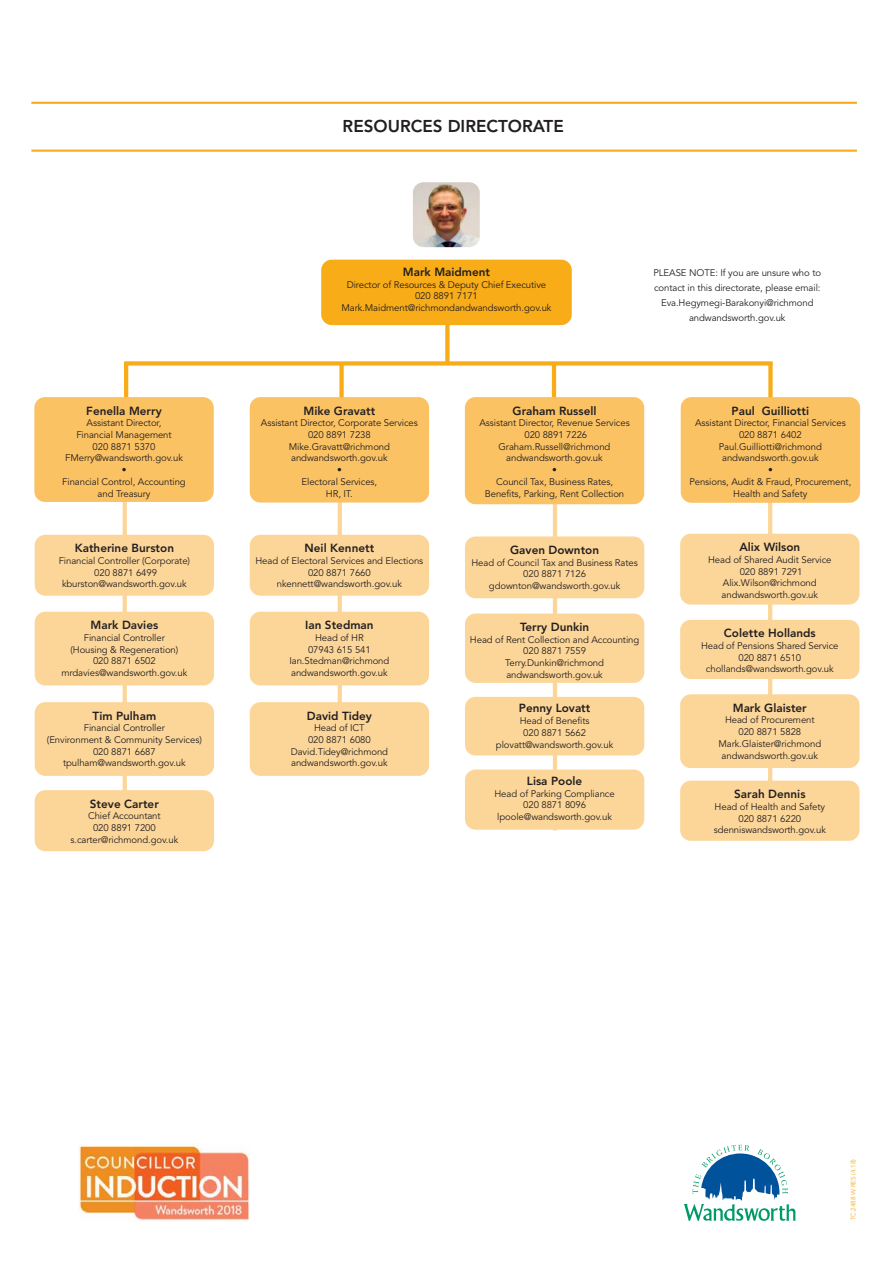
<style>
.page{position:relative;width:893px;height:1268px;background:#fff}
.page>*{position:absolute;margin:0;border:0;box-sizing:border-box;transform-origin:0 0}
.t1{font:800 17.1px "Avenir LT";color:#231f20}
.t2{font:800 11.7px "Avenir LT";color:#231f20}
.t3{font:9.6px/11.7px "Avenir LT";letter-spacing:-.01em;color:#231f20;text-align:center}
.t4{font:6.45px "Avenir LT";letter-spacing:-.01em;color:#f8ac18}
</style>
<div class="page">
<div style="left:445px;top:323px;width:5px;height:41px;background:#f8ac18"></div>
<div style="left:339px;top:364px;width:5px;height:41px;background:#f8ac18"></div>
<hr style="left:124px;top:364px;width:4px;height:41px;background:#f8ac18">
<div style="left:768px;top:364px;width:5px;height:41px;background:#f8ac18"></div>
<hr style="left:552px;top:364px;width:4px;height:41px;background:#f8ac18">
<hr style="left:338px;top:482px;width:4px;height:268px;background:#fcd699">
<div style="left:124px;top:361px;width:649px;height:5px;background:#f8ac18"></div>
<hr style="left:553px;top:492px;width:4px;height:338px;background:#fcd699">
<hr style="left:768px;top:481px;width:4px;height:345px;background:#fcd699">
<hr style="left:123px;top:482px;width:4px;height:349px;background:#fcd699">
<img style="left:78px;top:1144px;width:172px;height:77px">
<div style="left:321px;top:260px;width:251px;height:65px;background:#f8ac18;border-radius:11px"></div>
<div style="left:250px;top:397px;width:179px;height:106px;background:#fbc264;border-radius:11px"></div>
<div style="left:250px;top:535px;width:179px;height:61px;background:#fcd699;border-radius:11px"></div>
<div style="left:250px;top:612px;width:179px;height:73px;background:#fcd699;border-radius:11px"></div>
<div style="left:250px;top:702px;width:179px;height:74px;background:#fcd699;border-radius:11px"></div>
<div style="left:35px;top:535px;width:179px;height:61px;background:#fcd699;border-radius:11px"></div>
<div style="left:35px;top:612px;width:179px;height:73px;background:#fcd699;border-radius:11px"></div>
<div style="left:35px;top:702px;width:179px;height:74px;background:#fcd699;border-radius:11px"></div>
<div style="left:35px;top:790px;width:179px;height:61px;background:#fcd699;border-radius:11px"></div>
<div style="left:680px;top:534px;width:179px;height:71px;background:#fcd699;border-radius:11px"></div>
<div style="left:680px;top:620px;width:179px;height:59px;background:#fcd699;border-radius:11px"></div>
<div style="left:680px;top:694px;width:179px;height:74px;background:#fcd699;border-radius:11px"></div>
<div style="left:680px;top:781px;width:179px;height:60px;background:#fcd699;border-radius:11px"></div>
<div style="left:465px;top:536px;width:179px;height:62px;background:#fcd699;border-radius:11px"></div>
<div style="left:465px;top:614px;width:179px;height:69px;background:#fcd699;border-radius:11px"></div>
<div style="left:465px;top:697px;width:179px;height:58px;background:#fcd699;border-radius:11px"></div>
<div style="left:465px;top:770px;width:179px;height:60px;background:#fcd699;border-radius:11px"></div>
<div style="left:465px;top:397px;width:179px;height:107px;background:#fbc264;border-radius:11px"></div>
<div style="left:681px;top:397px;width:179px;height:106px;background:#fbc264;border-radius:11px"></div>
<img style="left:413px;top:182px;width:67px;height:65px;border-radius:11px">
<svg style="left:684px;top:1144px;width:112px;height:77px"></svg>
<hr style="left:31px;top:150px;width:826px;height:2px;background:#f8ac18">
<hr style="left:31px;top:102px;width:826px;height:2px;background:#f8ac18">
<div style="left:34px;top:397px;width:180px;height:105px;background:#fbc264;border-radius:11px"></div>
<p class="t2" style="left:86px;top:405px;width:77px">Fenella Merry</p>
<p class="t3" style="left:62px;top:418px;width:125px">Assistant Director,<br>Financial Management<br>020 8871 5370<br>FMerry@wandsworth.gov.uk •<br>Financial Control, Accounting and Treasury</p>
<p class="t2" style="left:75px;top:542px;width:101px">Katherine Burston</p>
<p class="t3" style="left:59px;top:556px;width:133px">Financial Controller (Corporate)<br>020 8871 6499 kburston@wandsworth.gov.uk</p>
<p class="t2" style="left:91px;top:619px;width:69px">Mark Davies</p>
<p class="t3" style="left:62px;top:633px;width:127px">Financial Controller<br>(Housing &amp; Regeneration)<br>020 8871 6502 mrdavies@wandsworth.gov.uk</p>
<p class="t2" style="left:93px;top:710px;width:65px">Tim Pulham</p>
<p class="t3" style="left:47px;top:723px;width:156px">Financial Controller<br>(Environment &amp; Community Services)<br>020 8871 6687 tpulham@wandsworth.gov.uk</p>
<p class="t2" style="left:90px;top:798px;width:70px">Steve Carter</p>
<p class="t3" style="left:70px;top:811px;width:109px">Chief Accountant<br>020 8891 7200 s.carter@richmond.gov.uk</p>
<h1 class="t1" style="left:343px;top:118px;width:223px">RESOURCES DIRECTORATE</h1>
<p class="t2" style="left:403px;top:266px;width:89px">Mark Maidment</p>
<p class="t3" style="left:341px;top:279px;width:212px">Director of Resources &amp; Deputy Chief Executive<br>020 8891 7171<br>Mark.Maidment@richmondandwandsworth.gov.uk</p>
<p class="t3" style="left:653px;top:266px;width:169px;line-height:14.9px">PLEASE NOTE: If you are unsure who to contact in this directorate, please email:<br>Eva.Hegymegi-Barakonyi@richmond andwandsworth.gov.uk</p>
<p class="t2" style="left:303px;top:405px;width:73px">Mike Gravatt</p>
<p class="t3" style="left:261px;top:418px;width:159px">Assistant Director, Corporate Services<br>020 8891 7238<br>Mike.Gravatt@richmond andwandsworth.gov.uk<br>•<br>Electoral Services,<br>HR, IT.</p>
<p class="t2" style="left:305px;top:542px;width:71px">Neil Kennett</p>
<p class="t3" style="left:255px;top:556px;width:169px">Head of Electoral Services and Elections<br>020 8871 7660 nkennett@wandsworth.gov.uk</p>
<p class="t2" style="left:305px;top:619px;width:70px">Ian Stedman</p>
<p class="t3" style="left:289px;top:633px;width:101px">Head of HR<br>07943 615 541<br>Ian.Stedman@richmond andwandsworth.gov.uk</p>
<p class="t2" style="left:307px;top:710px;width:67px">David Tidey</p>
<p class="t3" style="left:291px;top:723px;width:99px">Head of ICT<br>020 8871 6080<br>David.Tidey@richmond andwandsworth.gov.uk</p>
<p class="t2" style="left:513px;top:405px;width:85px">Graham Russell</p>
<p class="t3" style="left:479px;top:418px;width:152px">Assistant Director, Revenue Services<br>020 8891 7226<br>Graham.Russell@richmond andwandsworth.gov.uk<br>•<br>Council Tax, Business Rates,<br>Benefits, Parking, Rent Collection</p>
<p class="t2" style="left:510px;top:544px;width:90px">Gaven Downton</p>
<p class="t3" style="left:471px;top:557px;width:168px">Head of Council Tax and Business Rates<br>020 8871 7126 gdownton@wandsworth.gov.uk</p>
<p class="t2" style="left:520px;top:621px;width:71px">Terry Dunkin</p>
<p class="t3" style="left:470px;top:634px;width:171px">Head of Rent Collection and Accounting<br>020 8871 7559<br>Terry.Dunkin@richmond andwandsworth.gov.uk</p>
<p class="t2" style="left:519px;top:703px;width:73px">Penny Lovatt</p>
<p class="t3" style="left:496px;top:716px;width:119px">Head of Benefits<br>020 8871 5662 plovatt@wandsworth.gov.uk</p>
<p class="t2" style="left:527px;top:775px;width:57px">Lisa Poole</p>
<p class="t3" style="left:494px;top:788px;width:122px">Head of Parking Compliance<br>020 8871 8096 lpoole@wandsworth.gov.uk</p>
<p class="t2" style="left:732px;top:405px;width:79px">Paul Guilliotti</p>
<p class="t3" style="left:689px;top:418px;width:163px">Assistant Director, Financial Services<br>020 8871 6402<br>Paul.Guilliotti@richmond andwandsworth.gov.uk<br>•<br>Pensions, Audit &amp; Fraud, Procurement,<br>Health and Safety</p>
<p class="t2" style="left:739px;top:541px;width:62px">Alix Wilson</p>
<p class="t3" style="left:708px;top:555px;width:125px">Head of Shared Audit Service<br>020 8891 7291<br>Alix.Wilson@richmond andwandsworth.gov.uk</p>
<p class="t2" style="left:724px;top:628px;width:93px">Colette Hollands</p>
<p class="t3" style="left:701px;top:641px;width:139px">Head of Pensions Shared Service<br>020 8871 6510 chollands@wandsworth.gov.uk</p>
<p class="t2" style="left:733px;top:702px;width:75px">Mark Glaister</p>
<p class="t3" style="left:718px;top:715px;width:104px">Head of Procurement<br>020 8871 5828<br>Mark.Glaister@richmond andwandsworth.gov.uk</p>
<p class="t2" style="left:734px;top:788px;width:73px">Sarah Dennis</p>
<p class="t3" style="left:714px;top:801px;width:114px">Head of Health and Safety<br>020 8871 6220 sdenniswandsworth.gov.uk</p>
<p class="t4" style="left:851px;top:1220px;width:63px;rotate:-90deg">TC.2488 W RES (4.18)</p>
</div>
